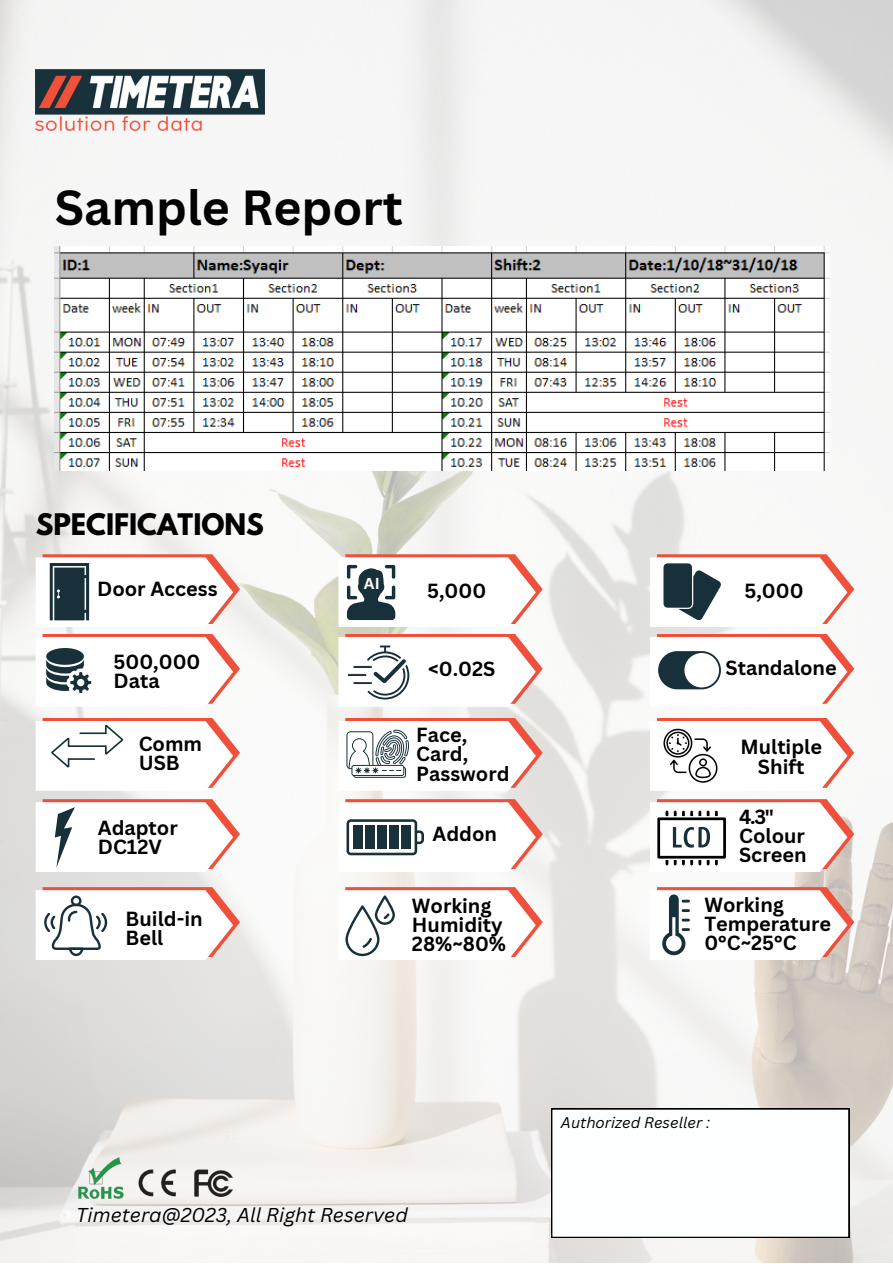
<style>
.page{position:relative;width:893px;height:1264px;background:#fff}
.page>*{position:absolute;margin:0;border:0;box-sizing:border-box;transform-origin:0 0}
.t1{font:700 48px "Canva Sans";color:#000}
.t2{font:700 26.25px "League Spartan";color:#000}
.t3{font:700 19.95px/19px "Canva Sans";color:#000}
.t4{font:italic 19.5px "Canva Sans";color:#000}
.t5{font:700 15.45px "Canva Sans";color:#fff}
.t6{font:italic 15px "Canva Sans";color:#000}
</style>
<div class="page">
<img style="left:0;top:0;width:892px;height:1262px">
<img style="left:36px;top:70px;width:228px;height:61px">
<img style="left:74px;top:1154px;width:162px;height:49px">
<svg style="left:551px;top:1108px;width:298px;height:129px"></svg>
<svg style="left:650px;top:554px;width:204px;height:73px"></svg>
<div style="left:663px;top:563px;width:29px;height:44px;background:#183039;border-radius:4px"></div>
<svg style="left:650px;top:799px;width:204px;height:73px"></svg>
<svg style="left:650px;top:887px;width:204px;height:73px"></svg>
<svg style="left:650px;top:634px;width:204px;height:72px"></svg>
<div style="left:658px;top:651px;width:63px;height:38px;background:#183039;border-radius:19px"></div>
<div style="left:684px;top:653px;width:35px;height:34px;background:#fff;border-radius:50%"></div>
<svg style="left:650px;top:718px;width:204px;height:72px"></svg>
<svg style="left:36px;top:799px;width:204px;height:73px"></svg>
<svg style="left:36px;top:887px;width:204px;height:73px"></svg>
<svg style="left:36px;top:634px;width:204px;height:72px"></svg>
<svg style="left:36px;top:718px;width:204px;height:72px"></svg>
<svg style="left:338px;top:799px;width:204px;height:73px"></svg>
<div style="left:401px;top:825px;width:9px;height:23px;background:#183039"></div>
<div style="left:389px;top:825px;width:9px;height:23px;background:#183039"></div>
<div style="left:377px;top:825px;width:9px;height:23px;background:#183039"></div>
<div style="left:365px;top:825px;width:9px;height:23px;background:#183039"></div>
<div style="left:353px;top:825px;width:9px;height:23px;background:#183039"></div>
<svg style="left:338px;top:887px;width:204px;height:73px"></svg>
<svg style="left:338px;top:718px;width:204px;height:72px"></svg>
<svg style="left:36px;top:554px;width:204px;height:73px"></svg>
<svg style="left:338px;top:554px;width:204px;height:73px"></svg>
<img style="left:55px;top:247px;width:774px;height:223px">
<svg style="left:338px;top:634px;width:204px;height:72px"></svg>
<p class="t1" style="left:55px;top:173px;width:349px">Sample Report</p>
<p class="t2" style="left:36px;top:511px;width:230px">SPECIFICATIONS</p>
<p class="t5" style="left:364px;top:572px;width:17px">AI</p>
<p class="t3" style="left:97px;top:578px;width:122px">Door Access</p>
<p class="t3" style="left:744px;top:581px;width:61px">5,000</p>
<p class="t3" style="left:427px;top:580px;width:61px">5,000</p>
<p class="t3" style="left:114px;top:651px;width:88px">500,000</p>
<p class="t3" style="left:114px;top:670px;width:48px">Data</p>
<p class="t3" style="left:139px;top:733px;width:65px">Comm</p>
<p class="t3" style="left:139px;top:753px;width:43px">USB</p>
<p class="t3" style="left:98px;top:817px;width:81px">Adaptor</p>
<p class="t3" style="left:98px;top:836px;width:66px">DC12V</p>
<p class="t3" style="left:126px;top:908px;width:78px">Build-in<br>Bell</p>
<p class="t3" style="left:428px;top:658px;width:69px">&lt;0.02S</p>
<p class="t3" style="left:416px;top:725px;width:52px">Face,</p>
<p class="t3" style="left:416px;top:744px;width:53px">Card,</p>
<p class="t3" style="left:416px;top:763px;width:95px">Password</p>
<p class="t3" style="left:432px;top:824px;width:66px">Addon</p>
<p class="t3" style="left:412px;top:895px;width:81px">Working</p>
<p class="t3" style="left:412px;top:914px;width:92px">Humidity</p>
<p class="t3" style="left:412px;top:933px;width:96px">28%~80%</p>
<p class="t3" style="left:725px;top:658px;width:113px">Standalone</p>
<p class="t3" style="left:740px;top:737px;width:83px">Multiple</p>
<p class="t3" style="left:758px;top:756px;width:48px">Shift</p>
<p class="t3" style="left:739px;top:806px;width:36px">4.3"</p>
<p class="t3" style="left:739px;top:825px;width:67px">Colour</p>
<p class="t3" style="left:739px;top:844px;width:69px">Screen</p>
<p class="t3" style="left:704px;top:894px;width:81px">Working</p>
<p class="t3" style="left:704px;top:913px;width:128px">Temperature</p>
<p class="t3" style="left:704px;top:932px;width:94px">0°C~25°C</p>
<p class="t4" style="left:76px;top:1200px;width:333px">Timetera@2023, All Right Reserved</p>
<p class="t6" style="left:561px;top:1111px;width:150px">Authorized Reseller :</p>
</div>
